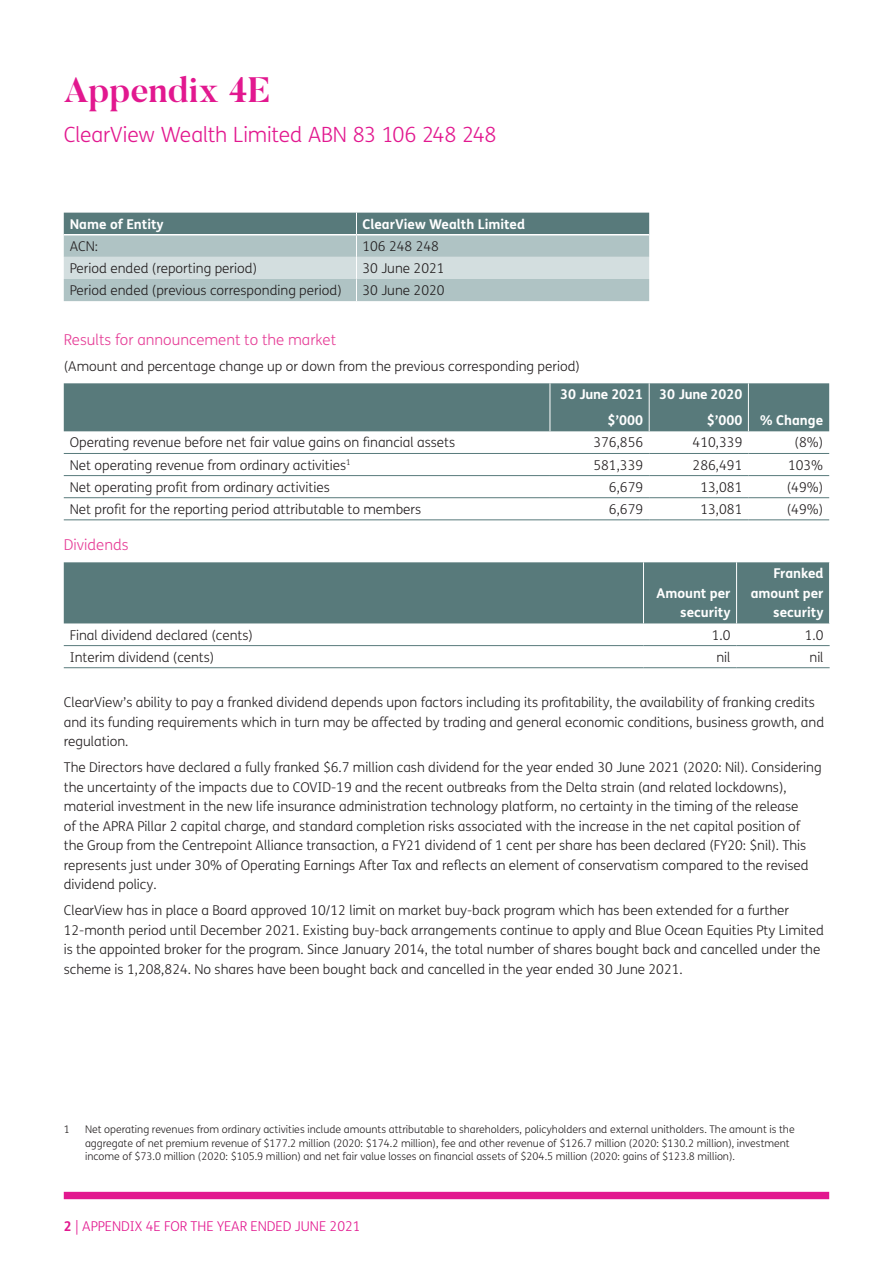
<style>
.page{position:relative;width:893px;height:1263px;background:#fff}
.page>*{position:absolute;margin:0;border:0;box-sizing:border-box;transform-origin:0 0}
._1_0__Main_heading{font:700 35.25px "Butler";color:#e2188f}
._1_0__Main_heading-2{font:300 21px "FS Me";letter-spacing:-.01em;color:#e2188f}
._1_2__Sub_sub_head{font:300 15px "FS Me";color:#e63e97}
._2_0__Body_text{font:300 13.5px/19.5px "FS Me";color:#231f20}
._2_0__Body_text-2{font:700 13.5px/19.5px "FS Me";color:#fff;text-align:right}
.t1{font:300 13.5px "FS Me";color:#e2188f}
._4_0__Table_head{font:700 13.5px "FS Me";color:#fff}
._2_6__Footnote{font:300 10.5px/13.5px "FS Me";color:#231f20}
.s1{font-weight:700}
</style>
<div class="page">
<div style="left:64px;top:1192px;width:765px;height:7px;background:#e2188f"></div>
<div style="left:64px;top:383px;width:765px;height:48px;background:#587a7b"></div>
<hr style="left:64px;top:453px;width:486px;height:1px;background:#587a7b">
<hr style="left:550px;top:453px;width:99px;height:1px;background:#587a7b">
<hr style="left:649px;top:453px;width:99px;height:1px;background:#587a7b">
<hr style="left:748px;top:453px;width:81px;height:1px;background:#587a7b">
<hr style="left:64px;top:475px;width:486px;height:1px;background:#587a7b">
<hr style="left:550px;top:475px;width:99px;height:1px;background:#587a7b">
<hr style="left:649px;top:475px;width:99px;height:1px;background:#587a7b">
<hr style="left:748px;top:475px;width:81px;height:1px;background:#587a7b">
<hr style="left:64px;top:497px;width:486px;height:1px;background:#587a7b">
<hr style="left:550px;top:497px;width:99px;height:1px;background:#587a7b">
<hr style="left:649px;top:497px;width:99px;height:1px;background:#587a7b">
<hr style="left:748px;top:497px;width:81px;height:1px;background:#587a7b">
<hr style="left:64px;top:520px;width:486px;height:1px;background:#587a7b">
<hr style="left:550px;top:520px;width:99px;height:1px;background:#587a7b">
<hr style="left:649px;top:520px;width:99px;height:1px;background:#587a7b">
<hr style="left:748px;top:520px;width:81px;height:1px;background:#587a7b">
<hr style="left:550px;top:383px;width:1px;height:48px;background:#fff">
<hr style="left:649px;top:383px;width:1px;height:48px;background:#fff">
<hr style="left:748px;top:383px;width:1px;height:48px;background:#fff">
<div style="left:64px;top:562px;width:765px;height:61px;background:#587a7b"></div>
<hr style="left:64px;top:645px;width:579px;height:1px;background:#587a7b">
<hr style="left:643px;top:645px;width:94px;height:1px;background:#587a7b">
<hr style="left:737px;top:645px;width:93px;height:1px;background:#587a7b">
<hr style="left:64px;top:667px;width:579px;height:1px;background:#587a7b">
<hr style="left:643px;top:667px;width:94px;height:1px;background:#587a7b">
<hr style="left:737px;top:667px;width:93px;height:1px;background:#587a7b">
<hr style="left:643px;top:562px;width:1px;height:61px;background:#fff">
<hr style="left:736px;top:562px;width:1px;height:61px;background:#fff">
<svg style="left:64px;top:213px;width:585px;height:88px;background:#a3b8b9"></svg>
<hr style="left:64px;top:234px;width:292px;height:1px;background:#fff">
<hr style="left:356px;top:234px;width:293px;height:1px;background:#fff">
<p class="_1_0__Main_heading" style="left:64px;top:68px;width:208px">Appendix 4E</p>
<p class="_1_0__Main_heading-2" style="left:64px;top:121px;width:434px">ClearView Wealth Limited ABN 83 106 248 248</p>
<p class="_4_0__Table_head" style="left:70px;top:213px;width:95px">Name of Entity</p>
<p class="_4_0__Table_head" style="left:362px;top:213px;width:164px">ClearView Wealth Limited</p>
<p class="_2_0__Body_text" style="left:70px;top:236px;width:30px">ACN:</p>
<p class="_2_0__Body_text" style="left:362px;top:236px;width:78px">106 248 248</p>
<p class="_2_0__Body_text" style="left:70px;top:258px;width:189px">Period ended (reporting period)</p>
<p class="_2_0__Body_text" style="left:362px;top:258px;width:84px">30 June 2021</p>
<p class="_2_0__Body_text" style="left:70px;top:280px;width:273px">Period ended (previous corresponding period)</p>
<p class="_2_0__Body_text" style="left:362px;top:280px;width:84px">30 June 2020</p>
<p class="_1_2__Sub_sub_head" style="left:64px;top:330px;width:274px">Results for announcement to the market</p>
<p class="_2_0__Body_text" style="left:64px;top:356px;width:518px">(Amount and percentage change up or down from the previous corresponding period)</p>
<p class="_2_0__Body_text-2" style="left:560px;top:384px;width:85px">30 June 2021</p>
<p class="_2_0__Body_text-2" style="left:608px;top:410px;width:37px">$’000</p>
<p class="_2_0__Body_text-2" style="left:659px;top:384px;width:85px">30 June 2020</p>
<p class="_2_0__Body_text-2" style="left:707px;top:410px;width:37px">$’000</p>
<p class="_2_0__Body_text-2" style="left:760px;top:410px;width:65px">% Change</p>
<p class="_2_0__Body_text" style="left:70px;top:433px;width:387px">Operating revenue before net fair value gains on financial assets</p>
<p class="_2_0__Body_text" style="left:593px;top:433px;width:51px">376,856</p>
<p class="_2_0__Body_text" style="left:693px;top:433px;width:51px">410,339</p>
<p class="_2_0__Body_text" style="left:795px;top:433px;width:30px">(8%)</p>
<p class="_2_0__Body_text" style="left:70px;top:455px;width:282px">Net operating revenue from ordinary activities<sup>1</sup></p>
<p class="_2_0__Body_text" style="left:593px;top:455px;width:51px">581,339</p>
<p class="_2_0__Body_text" style="left:693px;top:455px;width:51px">286,491</p>
<p class="_2_0__Body_text" style="left:788px;top:455px;width:37px">103%</p>
<p class="_2_0__Body_text" style="left:70px;top:477px;width:262px">Net operating profit from ordinary activities</p>
<p class="_2_0__Body_text" style="left:609px;top:477px;width:36px">6,679</p>
<p class="_2_0__Body_text" style="left:700px;top:477px;width:43px">13,081</p>
<p class="_2_0__Body_text" style="left:787px;top:477px;width:38px">(49%)</p>
<p class="_2_0__Body_text" style="left:70px;top:499px;width:353px">Net profit for the reporting period attributable to members</p>
<p class="_2_0__Body_text" style="left:609px;top:499px;width:36px">6,679</p>
<p class="_2_0__Body_text" style="left:700px;top:499px;width:43px">13,081</p>
<p class="_2_0__Body_text" style="left:787px;top:499px;width:38px">(49%)</p>
<p class="_1_2__Sub_sub_head" style="left:64px;top:534px;width:66px">Dividends</p>
<p class="_2_0__Body_text-2" style="left:656px;top:583px;width:76px">Amount per security</p>
<p class="_2_0__Body_text-2" style="left:751px;top:563px;width:74px">Franked amount per security</p>
<p class="_2_0__Body_text" style="left:70px;top:625px;width:185px">Final dividend declared (cents)</p>
<p class="_2_0__Body_text" style="left:712px;top:625px;width:20px">1.0</p>
<p class="_2_0__Body_text" style="left:805px;top:625px;width:20px">1.0</p>
<p class="_2_0__Body_text" style="left:70px;top:647px;width:146px">Interim dividend (cents)</p>
<p class="_2_0__Body_text" style="left:716px;top:647px;width:16px">nil</p>
<p class="_2_0__Body_text" style="left:809px;top:647px;width:16px">nil</p>
<p class="_2_0__Body_text" style="left:64px;top:692px;width:762px">ClearView’s ability to pay a franked dividend depends upon factors including its profitability, the availability of franking credits and its funding requirements which in turn may be affected by trading and general economic conditions, business growth, and regulation.</p>
<p class="_2_0__Body_text" style="left:64px;top:757px;width:759px">The Directors have declared a fully franked $6.7 million cash dividend for the year ended 30 June 2021 (2020: Nil). Considering the uncertainty of the impacts due to COVID-19 and the recent outbreaks from the Delta strain (and related lockdowns), material investment in the new life insurance administration technology platform, no certainty in the timing of the release<br>of the APRA Pillar 2 capital charge, and standard completion risks associated with the increase in the net capital position of the Group from the Centrepoint Alliance transaction, a FY21 dividend of 1 cent per share has been declared (FY20: $nil). This represents just under 30% of Operating Earnings After Tax and reflects an element of conservatism compared to the revised dividend policy.</p>
<p class="_2_0__Body_text" style="left:64px;top:900px;width:762px">ClearView has in place a Board approved 10/12 limit on market buy-back program which has been extended for a further 12-month period until December 2021. Existing buy-back arrangements continue to apply and Blue Ocean Equities Pty Limited is the appointed broker for the program. Since January 2014, the total number of shares bought back and cancelled under the scheme is 1,208,824. No shares have been bought back and cancelled in the year ended 30 June 2021.</p>
<p class="_2_6__Footnote" style="left:64px;top:1122px;width:8px">1</p>
<p class="_2_6__Footnote" style="left:85px;top:1122px;width:711px">Net operating revenues from ordinary activities include amounts attributable to shareholders, policyholders and external unitholders. The amount is the aggregate of net premium revenue of $177.2 million (2020: $174.2 million), fee and other revenue of $126.7 million (2020: $130.2 million), investment income of $73.0 million (2020: $105.9 million) and net fair value losses on financial assets of $204.5 million (2020: gains of $123.8 million).</p>
<p class="t1" style="left:64px;top:1217px;width:298px"><span class="s1">2</span> | APPENDIX 4E FOR THE YEAR ENDED JUNE 2021</p>
</div>
